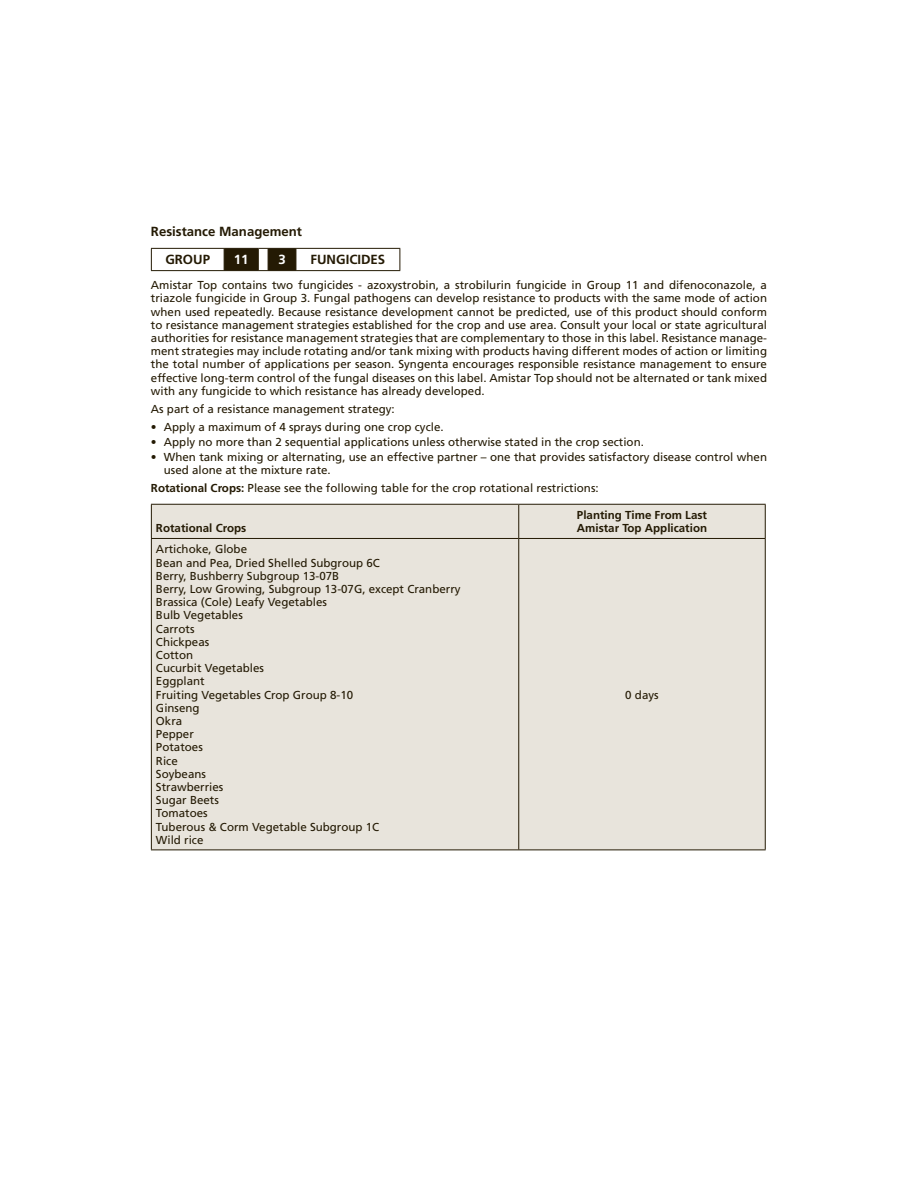
<style>
.page{position:relative;width:918px;height:1188px;background:#fff}
.page>*{position:absolute;margin:0;border:0;box-sizing:border-box;transform-origin:0 0}
.t1{font:700 13.2px/28px "Frutiger LT Std";color:#241a04}
.t2{font:700 13.2px "Frutiger LT Std";color:#fff}
.t3{font:11.55px/13.2px "Frutiger LT Std";color:#241a04}
.t4{font:700 11.55px/13.2px "Frutiger LT Std";color:#241a04}
.s1{font-weight:700}
</style>
<div class="page">
<hr style="left:151px;top:248px;width:73px;height:1px;background:#241a04">
<svg style="left:151px;top:249px;width:1px;height:21px"></svg>
<hr style="left:296px;top:248px;width:104px;height:1px;background:#241a04">
<svg style="left:224px;top:248px;width:73px;height:22px;background:#3f3623"></svg>
<svg style="left:399px;top:249px;width:1px;height:21px"></svg>
<hr style="left:151px;top:270px;width:249px;height:1px;background:#241a04">
<div style="left:152px;top:505px;width:613px;height:344px;background:#e8e4dc"></div>
<hr style="left:151px;top:504px;width:368px;height:1px;background:#241a04">
<hr style="left:151px;top:505px;width:1px;height:33px;background:#241a04">
<hr style="left:519px;top:504px;width:247px;height:1px;background:#241a04">
<hr style="left:518px;top:505px;width:1px;height:33px;background:#241a04">
<hr style="left:765px;top:505px;width:1px;height:33px;background:#241a04">
<hr style="left:151px;top:538px;width:368px;height:1px;background:#241a04">
<hr style="left:151px;top:539px;width:1px;height:310px;background:#241a04">
<hr style="left:519px;top:538px;width:247px;height:1px;background:#241a04">
<hr style="left:518px;top:539px;width:1px;height:310px;background:#241a04">
<hr style="left:765px;top:539px;width:1px;height:310px;background:#241a04">
<hr style="left:151px;top:849px;width:615px;height:1px;background:#241a04">
<p class="t1" style="left:165px;top:219px;width:138px;text-indent:-14px">Resistance Management<br>GROUP</p>
<p class="t2" style="left:234px;top:254px;width:16px">11</p>
<p class="t2" style="left:278px;top:254px;width:9px">3</p>
<p class="t1" style="left:311px;top:247px;width:76px">FUNGICIDES</p>
<p class="t3" style="left:151px;top:279px;width:618px;text-align:justify">Amistar Top contains two fungicides - azoxystrobin, a strobilurin fungicide in Group 11 and difenoconazole, a triazole fungicide in Group 3. Fungal pathogens can develop resistance to products with the same mode of action when used repeatedly. Because resistance development cannot be predicted, use of this product should conform to resistance management strategies established for the crop and use area. Consult your local or state agricultural authorities for resistance management strategies that are complementary to those in this label. Resistance manage&shy;ment strategies may include rotating and/or tank mixing with products having different modes of action or limiting the total number of applications per season. Syngenta encourages responsible resistance management to ensure effective long-term control of the fungal diseases on this label. Amistar Top should not be alternated or tank mixed with any fungicide to which resistance has already developed.</p>
<p class="t3" style="left:151px;top:403px;width:245px">As part of a resistance management strategy:</p>
<p class="t3" style="left:151px;top:421px;width:294px">• Apply a maximum of 4 sprays during one crop cycle.</p>
<p class="t3" style="left:151px;top:436px;width:495px">• Apply no more than 2 sequential applications unless otherwise stated in the crop section.</p>
<p class="t3" style="left:164px;top:451px;width:605px;text-indent:-13px">• When tank mixing or alternating, use an effective partner – one that provides satisfactory disease control when used alone at the mixture rate.</p>
<p class="t3" style="left:151px;top:483px;width:449px"><span class="s1">Rotational Crops:</span> Please see the following table for the crop rotational restrictions:</p>
<p class="t4" style="left:156px;top:523px;width:92px">Rotational Crops</p>
<p class="t4" style="left:577px;top:509px;width:132px">Planting Time From Last<br>Amistar Top Application</p>
<p class="t3" style="left:156px;top:544px;width:306px">Artichoke, Globe<br>Bean and Pea, Dried Shelled Subgroup 6C<br>Berry, Bushberry Subgroup 13-07B<br>Berry, Low Growing, Subgroup 13-07G, except Cranberry<br>Brassica (Cole) Leafy Vegetables<br>Bulb Vegetables<br>Carrots<br>Chickpeas<br>Cotton<br>Cucurbit Vegetables<br>Eggplant<br>Fruiting Vegetables Crop Group 8-10<br>Ginseng<br>Okra<br>Pepper<br>Potatoes<br>Rice<br>Soybeans<br>Strawberries<br>Sugar Beets<br>Tomatoes<br>Tuberous &amp; Corm Vegetable Subgroup 1C<br>Wild rice</p>
<p class="t3" style="left:625px;top:689px;width:35px">0 days</p>
</div>
